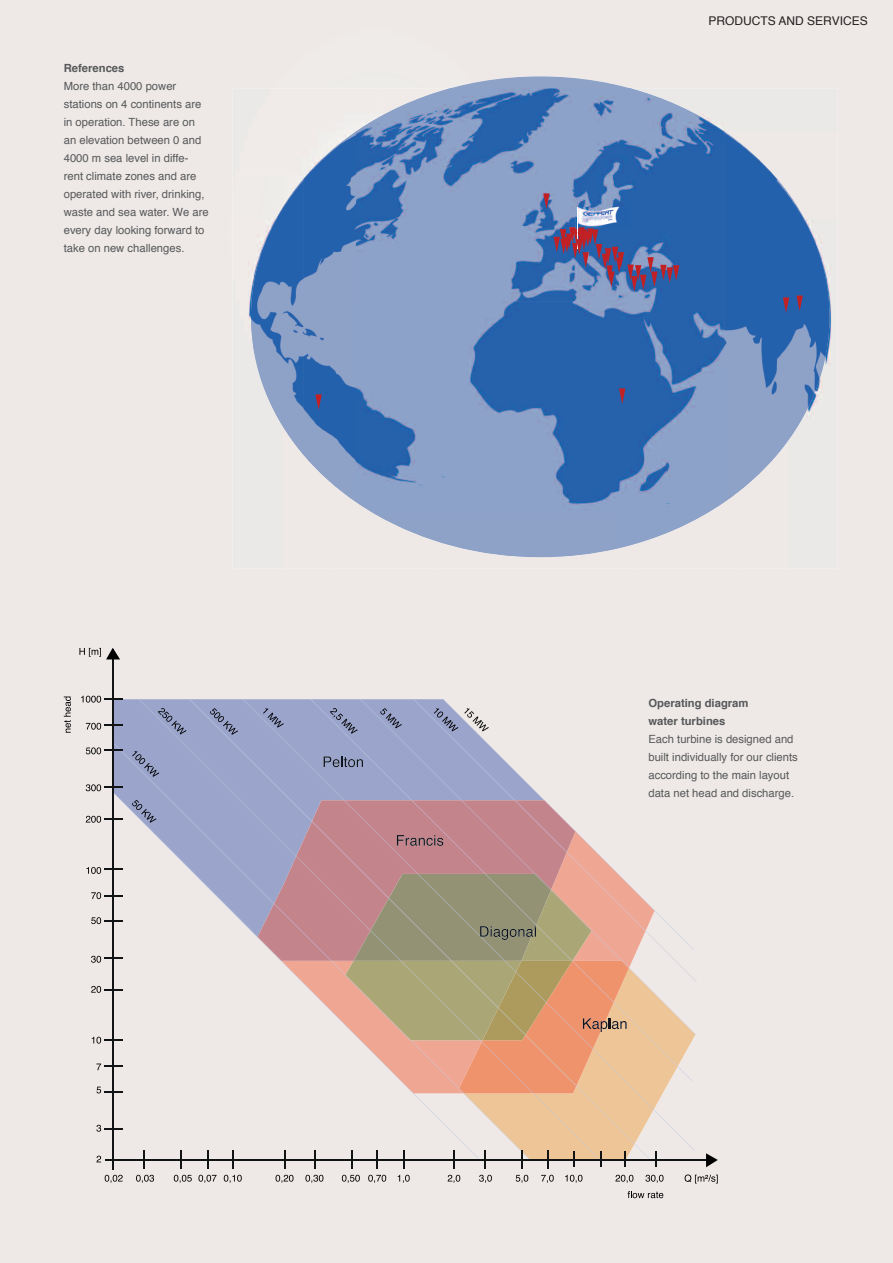
<style>
.page{position:relative;width:893px;height:1263px;background:#eee9e7}
.page>*{position:absolute;margin:0;border:0;box-sizing:border-box;transform-origin:0 0}
.t1{font:12px "Helvetica";color:#231f20}
.t2{font:11.25px/18px "Helvetica";color:#57585a}
.t3{font:700 11.25px/18px "Helvetica";color:#57585a}
</style>
<div class="page">
<hr style="left:112px;top:649px;width:2px;height:521px;background:#111314">
<hr style="left:105px;top:1159px;width:605px;height:2px;background:#111314">
<svg style="left:105px;top:1175px;width:18px;height:8px"></svg>
<svg style="left:136px;top:1175px;width:18px;height:8px"></svg>
<svg style="left:174px;top:1175px;width:18px;height:8px"></svg>
<svg style="left:198px;top:1175px;width:19px;height:8px"></svg>
<svg style="left:224px;top:1175px;width:18px;height:8px"></svg>
<svg style="left:276px;top:1175px;width:18px;height:8px"></svg>
<svg style="left:305px;top:1175px;width:18px;height:8px"></svg>
<svg style="left:342px;top:1175px;width:18px;height:8px"></svg>
<svg style="left:368px;top:1175px;width:18px;height:8px"></svg>
<svg style="left:398px;top:1175px;width:12px;height:8px"></svg>
<svg style="left:448px;top:1175px;width:12px;height:8px"></svg>
<svg style="left:479px;top:1175px;width:13px;height:8px"></svg>
<svg style="left:516px;top:1175px;width:12px;height:8px"></svg>
<svg style="left:541px;top:1175px;width:13px;height:8px"></svg>
<svg style="left:565px;top:1175px;width:17px;height:8px"></svg>
<svg style="left:615px;top:1175px;width:18px;height:8px"></svg>
<svg style="left:645px;top:1175px;width:18px;height:8px"></svg>
<svg style="left:685px;top:1174px;width:33px;height:9px"></svg>
<svg style="left:79px;top:648px;width:41px;height:11px"></svg>
<svg style="left:706px;top:1153px;width:12px;height:14px"></svg>
<svg style="left:81px;top:696px;width:615px;height:472px;background:#d0bfbb"></svg>
<svg style="left:64px;top:696px;width:7px;height:37px"></svg>
<svg style="left:628px;top:1191px;width:35px;height:7px"></svg>
<div style="left:232px;top:88px;width:124px;height:87px;background:#f0ebe8"></div>
<div style="left:725px;top:88px;width:113px;height:44px;background:#ebe9e7"></div>
<div style="left:777px;top:132px;width:61px;height:43px;background:#eee9e7"></div>
<img style="left:232px;top:175px;width:71px;height:44px">
<img style="left:777px;top:175px;width:61px;height:44px">
<div style="left:232px;top:219px;width:50px;height:349px;background:#ebe9e7"></div>
<div style="left:788px;top:219px;width:50px;height:349px;background:#ebe9e7"></div>
<div style="left:282px;top:455px;width:51px;height:113px;background:#eee9e7"></div>
<div style="left:737px;top:455px;width:51px;height:113px;background:#eee9e7"></div>
<div style="left:333px;top:502px;width:101px;height:66px;background:#eee9e7"></div>
<div style="left:636px;top:502px;width:101px;height:66px;background:#eee9e7"></div>
<div style="left:434px;top:548px;width:202px;height:20px;background:#eee9e7"></div>
<img style="left:356px;top:88px;width:263px;height:427px">
<img style="left:619px;top:88px;width:106px;height:460px">
<img style="left:303px;top:131px;width:53px;height:371px">
<img style="left:724px;top:131px;width:53px;height:371px">
<img style="left:251px;top:178px;width:53px;height:277px">
<img style="left:777px;top:178px;width:52px;height:277px">
<img style="left:376px;top:515px;width:243px;height:42px">
<svg style="left:783px;top:297px;width:6px;height:16px"></svg>
<svg style="left:796px;top:296px;width:7px;height:15px"></svg>
<svg style="left:619px;top:388px;width:6px;height:16px"></svg>
<svg style="left:543px;top:193px;width:7px;height:16px"></svg>
<svg style="left:315px;top:394px;width:7px;height:16px"></svg>
<img style="left:575px;top:207px;width:54px;height:20px">
<hr style="left:577px;top:207px;width:1px;height:41px;background:#fff">
<svg style="left:554px;top:227px;width:125px;height:65px;background:#5d669a"></svg>
<p class="t3" style="left:64px;top:59px;width:62px">References</p>
<p class="t2" style="left:64px;top:78px;width:146px">More than 4000 power stations on 4 continents are in operation. These are on an elevation between 0 and<br>4000 m sea level in diffe&shy;rent climate zones and are operated with river, drinking, waste and sea water. We are every day looking forward to take on new challenges.</p>
<p class="t1" style="left:708px;top:11px;width:161px">PRODUCTS AND SERVICES</p>
<p class="t3" style="left:648px;top:694px;width:102px">Operating diagram water turbines</p>
<p class="t2" style="left:648px;top:730px;width:151px">Each turbine is designed and built individually for our clients according to the main layout data net head and discharge.</p>
</div>
